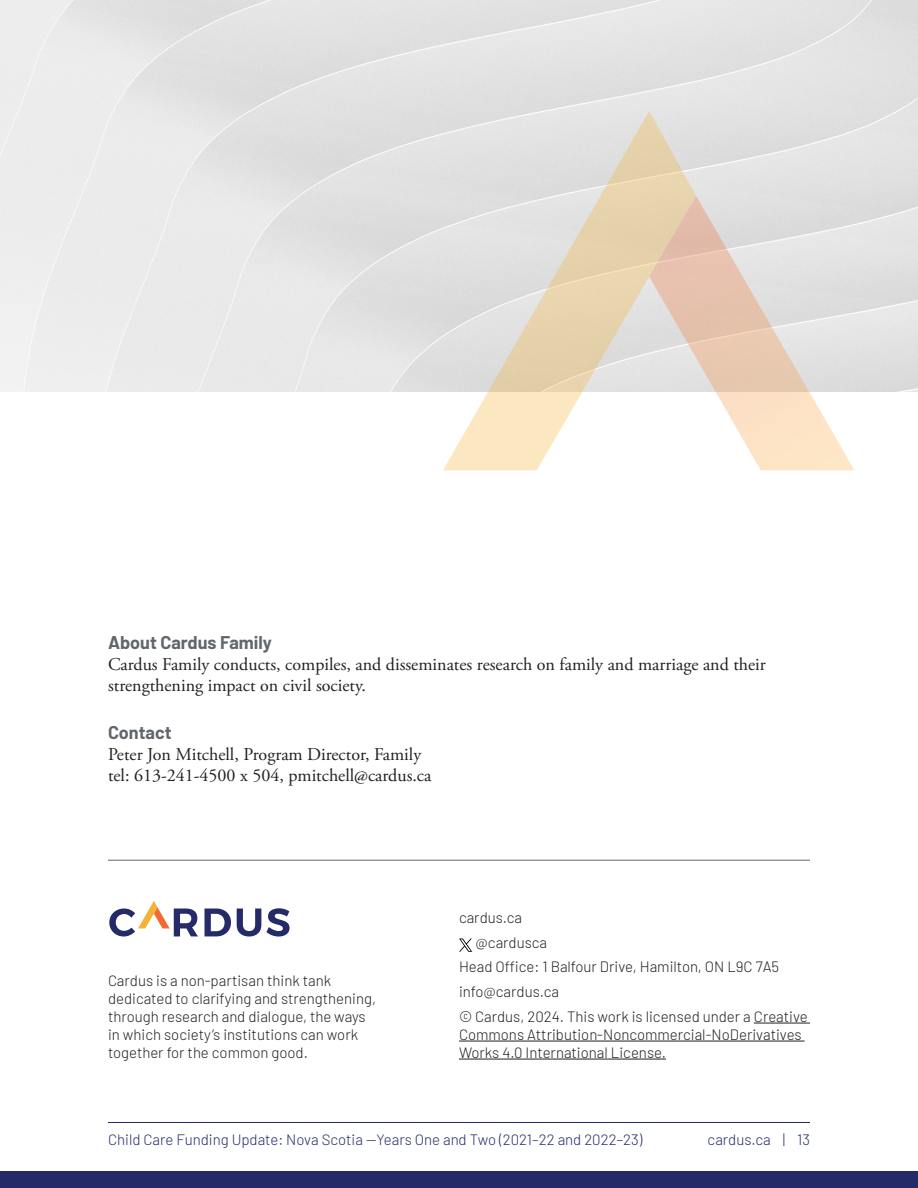
<style>
.page{position:relative;width:918px;height:1188px;background:#fff}
.page>*{position:absolute;margin:0;border:0;box-sizing:border-box;transform-origin:0 0}
.t1{font:18px/21px "Adobe Garamond Pro";color:#231f20}
.t2{font:700 18px "Barlow";color:#61666d}
.About_Cardus{font:300 15px/18px "Barlow";color:#231f20}
.t3{font:300 15px "Barlow";color:#252b69}
</style>
<div class="page">
<div style="left:0;top:1171px;width:918px;height:17px;background:#252b69"></div>
<hr style="left:108px;top:1122px;width:702px;height:1px;background:#252b69">
<hr style="left:108px;top:860px;width:702px;height:1px;background:#61666d">
<hr style="left:754px;top:1023px;width:56px;height:1px;background:#231f20">
<hr style="left:459px;top:1041px;width:346px;height:1px;background:#231f20">
<hr style="left:459px;top:1059px;width:207px;height:1px;background:#231f20">
<svg style="left:459px;top:939px;width:13px;height:13px"></svg>
<svg style="left:205px;top:909px;width:26px;height:27px"></svg>
<svg style="left:237px;top:908px;width:53px;height:29px"></svg>
<svg style="left:109px;top:901px;width:89px;height:36px"></svg>
<svg style="left:443px;top:111px;width:253px;height:359px;background:#e7e0d2"></svg>
<svg style="left:649px;top:196px;width:206px;height:274px"></svg>
<p class="t2" style="left:108px;top:629px;width:165px">About Cardus Family</p>
<p class="t1" style="left:108px;top:654px;width:659px">Cardus Family conducts, compiles, and disseminates research on family and marriage and their strengthening impact on civil society.</p>
<p class="t2" style="left:108px;top:719px;width:65px">Contact</p>
<p class="t1" style="left:108px;top:744px;width:325px">Peter Jon Mitchell, Program Director, Family tel: 613-241-4500 x 504, pmitchell@cardus.ca</p>
<p class="About_Cardus" style="left:108px;top:970px;width:270px">Cardus is a non-partisan think tank dedicated to clarifying and strengthening, through research and dialogue, the ways in which society’s institutions can work together for the common good.</p>
<p class="About_Cardus" style="left:459px;top:907px;width:65px">cardus.ca</p>
<p class="About_Cardus" style="left:476px;top:932px;width:73px">@cardusca</p>
<p class="About_Cardus" style="left:459px;top:957px;width:322px">Head Office: 1 Balfour Drive, Hamilton, ON L9C 7A5</p>
<p class="About_Cardus" style="left:459px;top:982px;width:102px">info@cardus.ca</p>
<p class="About_Cardus" style="left:459px;top:1006px;width:350px">© Cardus, 2024. This work is licensed under a Creative<br>Commons Attribution-Noncommercial-NoDerivatives<br>Works 4.0 International License.</p>
<p class="t3" style="left:108px;top:1129px;width:536px">Child Care Funding Update: Nova Scotia —Years One and Two (2021–22 and 2022–23)</p>
<p class="t3" style="left:708px;top:1129px;width:104px">cardus.ca | 13</p>
</div>
